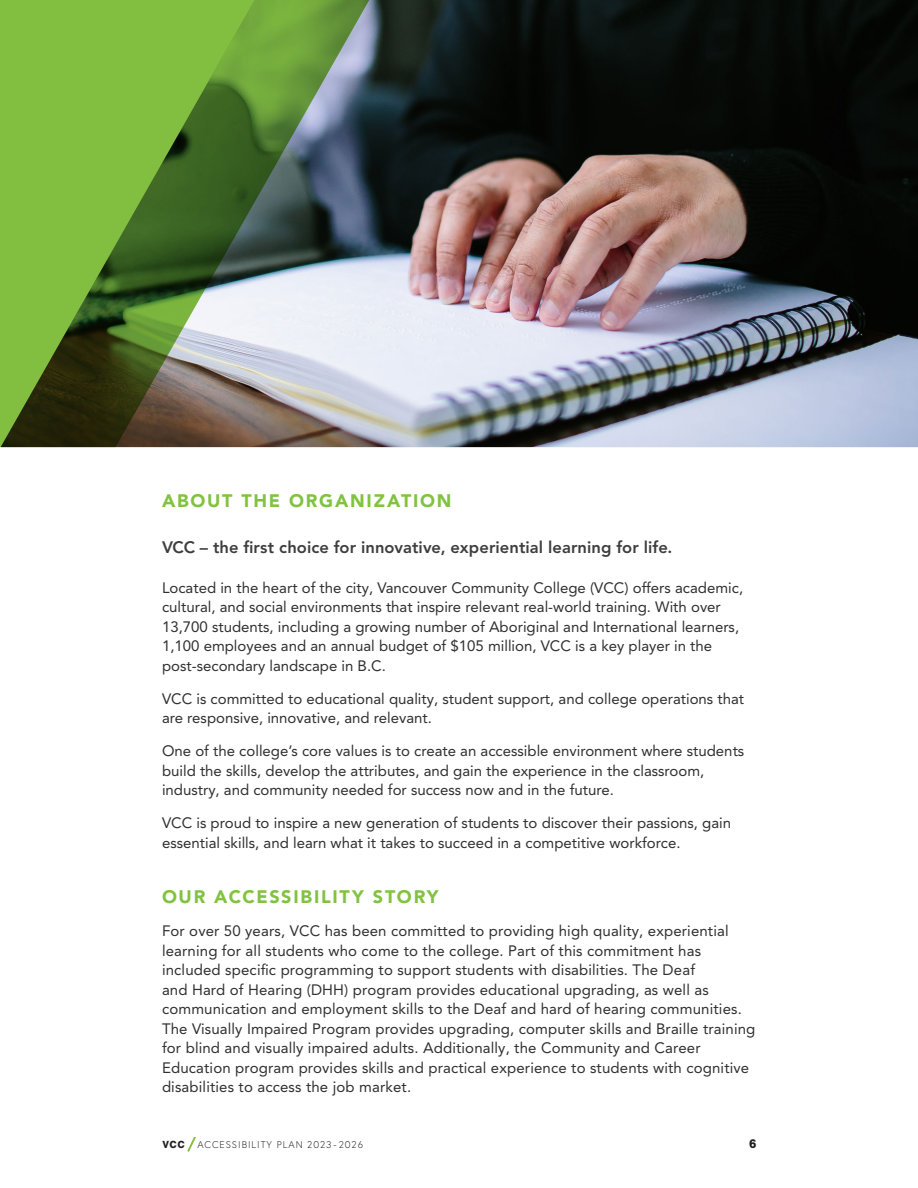
<style>
.page{position:relative;width:918px;height:1188px;background:#fff}
.page>*{position:absolute;margin:0;border:0;box-sizing:border-box;transform-origin:0 0}
.t1{font:900 18px "Avenir LT Pro";letter-spacing:.095em;color:#81c340}
.t2{font:800 16.5px "Avenir LT Pro";letter-spacing:.005em;color:#3e3e3f}
.Body{font:15px/19.5px "Avenir LT Pro";color:#312f30}
.t3{font:12px "Europa Gro SHOP Dem Bol";color:#231f20}
.t4{font:300 9.75px "Europa";letter-spacing:.1em;color:#231f20}
.t5{font:9.75px "Europa Gro SHOP Dem Bol";color:#231f20}
</style>
<div class="page">
<svg style="left:187px;top:1137px;width:9px;height:14px"></svg>
<img style="left:377px;top:0;width:541px;height:447px">
<svg style="left:0;top:0;width:377px;height:447px;background:#739356"></svg>
<h2 class="t1" style="left:162px;top:490px;width:291px">ABOUT THE ORGANIZATION</h2>
<h4 class="t2" style="left:162px;top:537px;width:512px">VCC – the first choice for innovative, experiential learning for life.</h4>
<p class="Body" style="left:162px;top:578px;width:583px">Located in the heart of the city, Vancouver Community College (VCC) offers academic, cultural, and social environments that inspire relevant real-world training. With over 13,700 students, including a growing number of Aboriginal and International learners, 1,100 employees and an annual budget of $105 million, VCC is a key player in the post-secondary landscape in B.C.</p>
<p class="Body" style="left:162px;top:689px;width:584px">VCC is committed to educational quality, student support, and college operations that are responsive, innovative, and relevant.</p>
<p class="Body" style="left:162px;top:741px;width:584px">One of the college’s core values is to create an accessible environment where students build the skills, develop the attributes, and gain the experience in the classroom, industry, and community needed for success now and in the future.</p>
<p class="Body" style="left:162px;top:813px;width:571px">VCC is proud to inspire a new generation of students to discover their passions, gain essential skills, and learn what it takes to succeed in a competitive workforce.</p>
<h2 class="t1" style="left:162px;top:886px;width:278px">OUR ACCESSIBILITY STORY</h2>
<p class="Body" style="left:162px;top:921px;width:595px">For over 50 years, VCC has been committed to providing high quality, experiential learning for all students who come to the college. Part of this commitment has included specific programming to support students with disabilities. The Deaf<br>and Hard of Hearing (DHH) program provides educational upgrading, as well as communication and employment skills to the Deaf and hard of hearing communities.<br>The Visually Impaired Program provides upgrading, computer skills and Braille training for blind and visually impaired adults. Additionally, the Community and Career Education program provides skills and practical experience to students with cognitive disabilities to access the job market.</p>
<p class="t5" style="left:162px;top:1138px;width:23px">VCC</p>
<p class="t4" style="left:197px;top:1138px;width:167px">ACCESSIBILITY PLAN 2023-2026</p>
<p class="t3" style="left:749px;top:1136px;width:8px">6</p>
</div>
